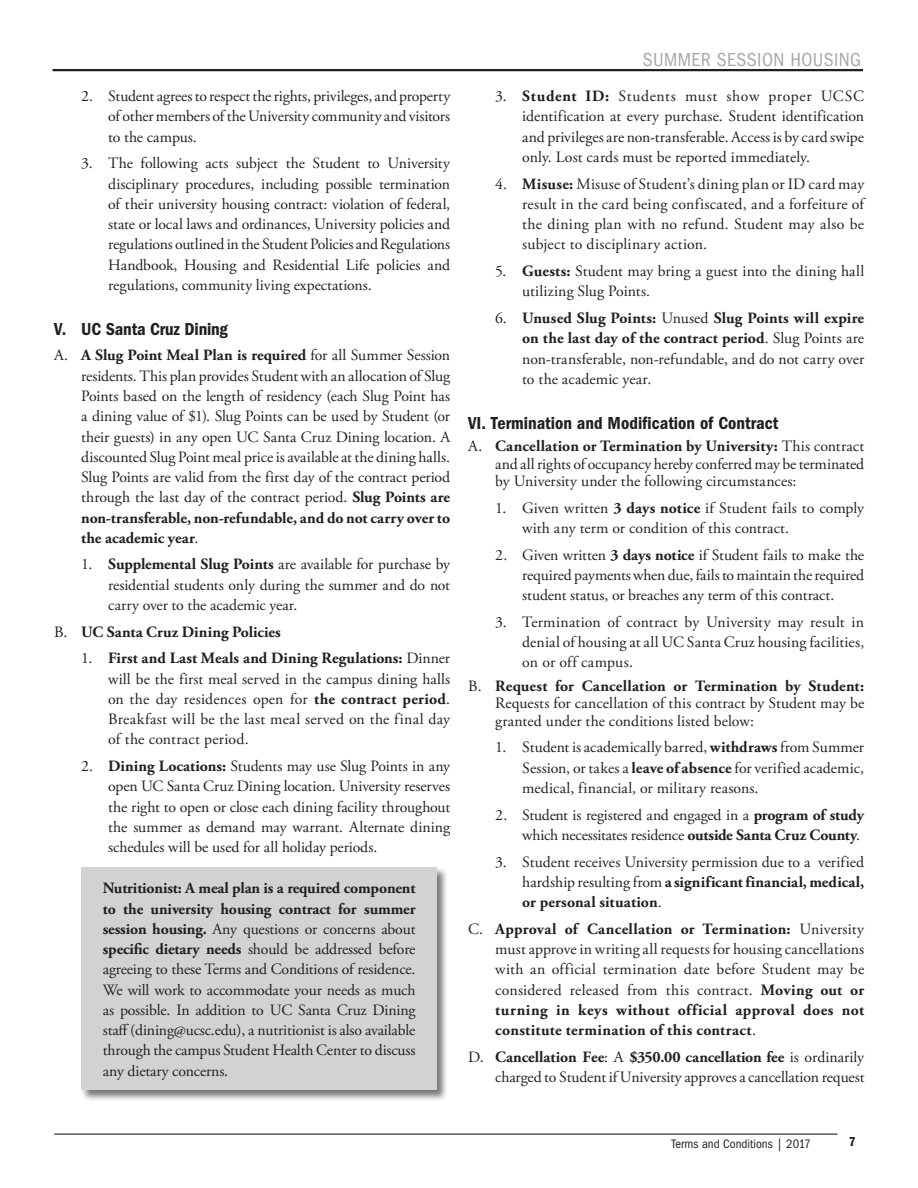
<style>
.page{position:relative;width:918px;height:1188px;background:#fff}
.page>*{position:absolute;margin:0;border:0;box-sizing:border-box;transform-origin:0 0}
.t1{font:19.5px "Franklin Got Cd ITC";letter-spacing:.02em;color:#a8a9ad}
.FranklinGotCdITC-De{font:600 18px "Franklin Got Cd ITC";color:#231f20}
.indent{font:15.75px/20.2px "Adobe Garamond Pro";color:#231f20;text-align:justify}
.indent-2{font:700 15.75px "Adobe Garamond Pro";letter-spacing:.005em;color:#231f20}
.t2{font:600 13.5px "Franklin Got Cd ITC";color:#231f20}
.t3{font:12.75px "Franklin Got Cd ITC";color:#231f20}
.s1{font-weight:700}
.s2{font-weight:400}
</style>
<div class="page">
<hr style="left:53px;top:69px;width:810px;height:2px;background:#231f20">
<hr style="left:54px;top:1134px;width:784px;height:1px;background:#231f20">
<div style="left:80px;top:867px;width:369px;height:235px;background:#231f20;opacity:.6"></div>
<div style="left:81px;top:868px;width:356px;height:222px;background:#d1d2d4"></div>
<p class="indent" style="left:108px;top:86px;width:344px;text-indent:-27px">2. Student agrees to respect the rights, privileges, and property of other members of the University community and visitors to the campus.</p>
<p class="indent" style="left:108px;top:154px;width:344px;text-indent:-27px">3. The following acts subject the Student to University disciplinary procedures, including possible termination of their university housing contract: violation of federal, state or local laws and ordinances, University policies and regulations outlined in the Student Policies and Regulations Handbook, Housing and Residential Life policies and regulations, community living expectations.</p>
<p class="FranklinGotCdITC-De" style="left:54px;top:319px;width:175px">V. UC Santa Cruz Dining</p>
<p class="indent" style="left:81px;top:346px;width:371px;text-indent:-27px">A. <span class="s1">A Slug Point Meal Plan is required</span> for all Summer Session residents. This plan provides Student with an allocation of Slug Points based on the length of residency (each Slug Point has a dining value of $1). Slug Points can be used by Student (or their guests) in any open UC Santa Cruz Dining location. A discounted Slug Point meal price is available at the dining halls.<br>Slug Points are valid from the first day of the contract period through the last day of the contract period. <span class="s1">Slug Points are non-transferable, non-refundable, and do not carry over to the academic year</span>.</p>
<p class="indent" style="left:108px;top:555px;width:344px;text-indent:-27px">1. <span class="s1">Supplemental Slug Points</span> are available for purchase by residential students only during the summer and do not carry over to the academic year.</p>
<p class="indent-2" style="left:54px;top:623px;width:228px"><span class="s2">B.</span> UC Santa Cruz Dining Policies</p>
<p class="indent" style="left:108px;top:649px;width:344px;text-indent:-27px">1. <span class="s1">First and Last Meals and Dining Regulations:</span> Dinner will be the first meal served in the campus dining halls on the day residences open for <span class="s1">the contract period</span>.<br>Breakfast will be the last meal served on the final day of the contract period.</p>
<p class="indent" style="left:108px;top:757px;width:343px;text-indent:-27px">2. <span class="s1">Dining Locations:</span> Students may use Slug Points in any open UC Santa Cruz Dining location. University reserves the right to open or close each dining facility throughout the summer as demand may warrant. Alternate dining schedules will be used for all holiday periods.</p>
<p class="indent" style="left:103px;top:879px;width:314px"><span class="s1">Nutritionist: A meal plan is a required component to the university housing contract for summer session housing.</span> Any questions or concerns about <span class="s1">specific dietary needs</span> should be addressed before agreeing to these Terms and Conditions of residence.<br>We will work to accommodate your needs as much as possible. In addition to UC Santa Cruz Dining staff (dining@ucsc.edu), a nutritionist is also available through the campus Student Health Center to discuss any dietary concerns.</p>
<p class="t1" style="left:643px;top:48px;width:220px">SUMMER SESSION HOUSING</p>
<p class="indent" style="left:522px;top:86px;width:344px;text-indent:-27px">3. <span class="s1">Student ID:</span> Students must show proper UCSC identification at every purchase. Student identification and privileges are non-transferable. Access is by card swipe only. Lost cards must be reported immediately.</p>
<p class="indent" style="left:522px;top:174px;width:344px;text-indent:-27px">4. <span class="s1">Misuse:</span> Misuse of Student’s dining plan or ID card may result in the card being confiscated, and a forfeiture of the dining plan with no refund. Student may also be subject to disciplinary action.</p>
<p class="indent" style="left:522px;top:261px;width:344px;text-indent:-27px">5. <span class="s1">Guests:</span> Student may bring a guest into the dining hall utilizing Slug Points.</p>
<p class="indent" style="left:522px;top:308px;width:344px;text-indent:-27px">6. <span class="s1">Unused Slug Points:</span> Unused <span class="s1">Slug Points will expire on the last day of the contract period</span>. Slug Points are non-transferable, non-refundable, and do not carry over to the academic year.</p>
<p class="FranklinGotCdITC-De" style="left:468px;top:413px;width:312px">VI. Termination and Modification of Contract</p>
<p class="indent" style="left:495px;top:438px;width:371px;line-height:17.2px;text-indent:-27px">A. <span class="s1">Cancellation or Termination by University:</span> This contract and all rights of occupancy hereby conferred may be terminated by University under the following circumstances:</p>
<p class="indent" style="left:522px;top:498px;width:343px;text-indent:-27px">1. Given written <span class="s1">3 days notice</span> if Student fails to comply with any term or condition of this contract.</p>
<p class="indent" style="left:522px;top:545px;width:344px;text-indent:-27px">2. Given written <span class="s1">3 days notice</span> if Student fails to make the required payments when due, fails to maintain the required student status, or breaches any term of this contract.</p>
<p class="indent" style="left:522px;top:612px;width:344px;text-indent:-27px">3. Termination of contract by University may result in denial of housing at all UC Santa Cruz housing facilities, on or off campus.</p>
<p class="indent" style="left:495px;top:678px;width:371px;line-height:17.2px;text-indent:-27px">B. <span class="s1">Request for Cancellation or Termination by Student:<br></span>Requests for cancellation of this contract by Student may be granted under the conditions listed below:</p>
<p class="indent" style="left:522px;top:738px;width:343px;text-indent:-27px">1. Student is academically barred, <span class="s1">withdraws</span> from Summer Session, or takes a <span class="s1">leave of absence</span> for verified academic, medical, financial, or military reasons.</p>
<p class="indent" style="left:495px;top:805px;width:371px;text-align:right">2. Student is registered and engaged in a <span class="s1">program of study </span>which necessitates residence <span class="s1">outside Santa Cruz County</span>.</p>
<p class="indent" style="left:522px;top:852px;width:344px;text-indent:-27px">3. Student receives University permission due to a verified hardship resulting from <span class="s1">a significant financial, medical, or personal situation</span>.</p>
<p class="indent" style="left:495px;top:919px;width:371px;text-indent:-27px">C. <span class="s1">Approval of Cancellation or Termination:</span> University must approve in writing all requests for housing cancellations with an official termination date before Student may be considered released from this contract. <span class="s1">Moving out or turning in keys without official approval does not constitute termination of this contract</span>.</p>
<p class="indent" style="left:468px;top:1047px;width:398px;text-align:right">D. <span class="s1">Cancellation Fee</span>: A <span class="s1">$350.00 cancellation fee</span> is ordinarily charged to Student if University approves a cancellation request</p>
<p class="t3" style="left:671px;top:1137px;width:141px">Terms and Conditions | 2017</p>
<p class="t2" style="left:849px;top:1133px;width:8px">7</p>
</div>
